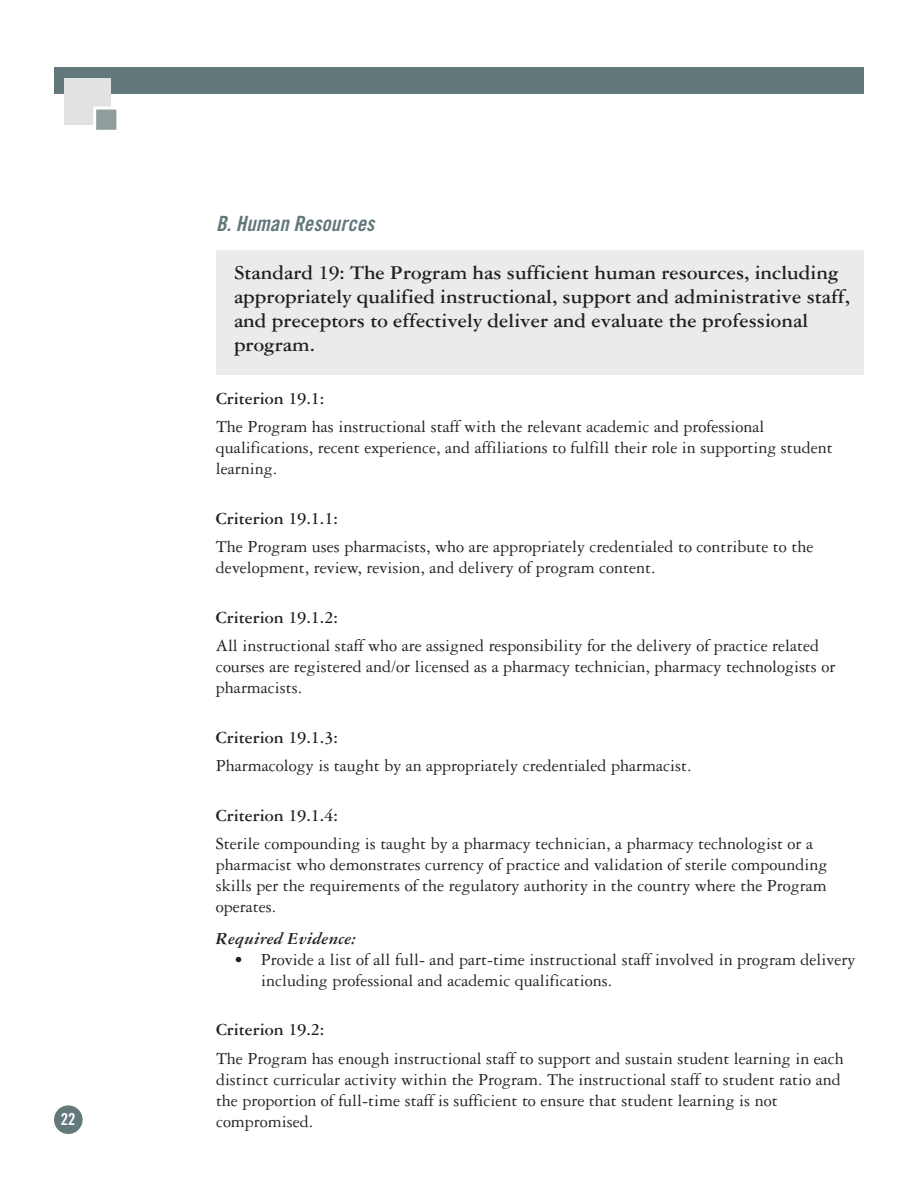
<style>
.page{position:relative;width:918px;height:1188px;background:#fff}
.page>*{position:absolute;margin:0;border:0;box-sizing:border-box;transform-origin:0 0}
.t1{font:700 21px/24px "Garamond Three";color:#231f20}
.t2{font:21px "Trade Gothic Bold Cond Twenty Obl";letter-spacing:.005em;color:#63787a}
.t3{font:18px/21px "Garamond Three";color:#231f20}
.t4{font:700 18px "Garamond Three";color:#231f20}
.t5{font:italic 700 18px "Garamond Three";color:#231f20}
.t6{font:16.5px "Trade Gothic Bold Cond Twenty";color:#fff}
</style>
<div class="page">
<div style="left:216px;top:250px;width:648px;height:125px;background:#ebebeb"></div>
<div style="left:54px;top:68px;width:810px;height:26px;background:#63787a"></div>
<div style="left:54px;top:1105px;width:29px;height:29px;background:#63787a;border-radius:50%"></div>
<div style="left:64px;top:78px;width:47px;height:47px;background:#e1e3e3"></div>
<div style="left:96px;top:110px;width:20px;height:20px;background:#919c9e"></div>
<div style="left:93px;top:107px;width:26px;height:26px;border:3px solid #fff"></div>
<p class="t6" style="left:61px;top:1113px;width:16px">22</p>
<p class="t2" style="left:216px;top:216px;width:160px">B. Human Resources</p>
<p class="t1" style="left:234px;top:263px;width:618px">Standard 19: The Program has sufficient human resources, including appropriately qualified instructional, support and administrative staff, and preceptors to effectively deliver and evaluate the professional program.</p>
<p class="t4" style="left:216px;top:392px;width:110px">Criterion 19.1:</p>
<p class="t3" style="left:216px;top:418px;width:618px">The Program has instructional staff with the relevant academic and professional qualifications, recent experience, and affiliations to fulfill their role in supporting student learning.</p>
<p class="t4" style="left:216px;top:512px;width:123px">Criterion 19.1.1:</p>
<p class="t3" style="left:216px;top:538px;width:599px">The Program uses pharmacists, who are appropriately credentialed to contribute to the development, review, revision, and delivery of program content.</p>
<p class="t4" style="left:216px;top:611px;width:123px">Criterion 19.1.2:</p>
<p class="t3" style="left:216px;top:637px;width:621px">All instructional staff who are assigned responsibility for the delivery of practice related courses are registered and/or licensed as a pharmacy technician, pharmacy technologists or pharmacists.</p>
<p class="t4" style="left:216px;top:731px;width:123px">Criterion 19.1.3:</p>
<p class="t3" style="left:216px;top:757px;width:477px">Pharmacology is taught by an appropriately credentialed pharmacist.</p>
<p class="t4" style="left:216px;top:809px;width:123px">Criterion 19.1.4:</p>
<p class="t3" style="left:216px;top:835px;width:613px">Sterile compounding is taught by a pharmacy technician, a pharmacy technologist or a pharmacist who demonstrates currency of practice and validation of sterile compounding skills per the requirements of the regulatory authority in the country where the Program operates.</p>
<p class="t5" style="left:216px;top:932px;width:141px">Required Evidence:</p>
<p class="t3" style="left:261px;top:951px;width:596px;text-indent:-27px">• Provide a list of all full- and part-time instructional staff involved in program delivery including professional and academic qualifications.</p>
<p class="t4" style="left:216px;top:1024px;width:110px">Criterion 19.2:</p>
<p class="t3" style="left:216px;top:1050px;width:629px">The Program has enough instructional staff to support and sustain student learning in each distinct curricular activity within the Program. The instructional staff to student ratio and the proportion of full-time staff is sufficient to ensure that student learning is not compromised.</p>
</div>
